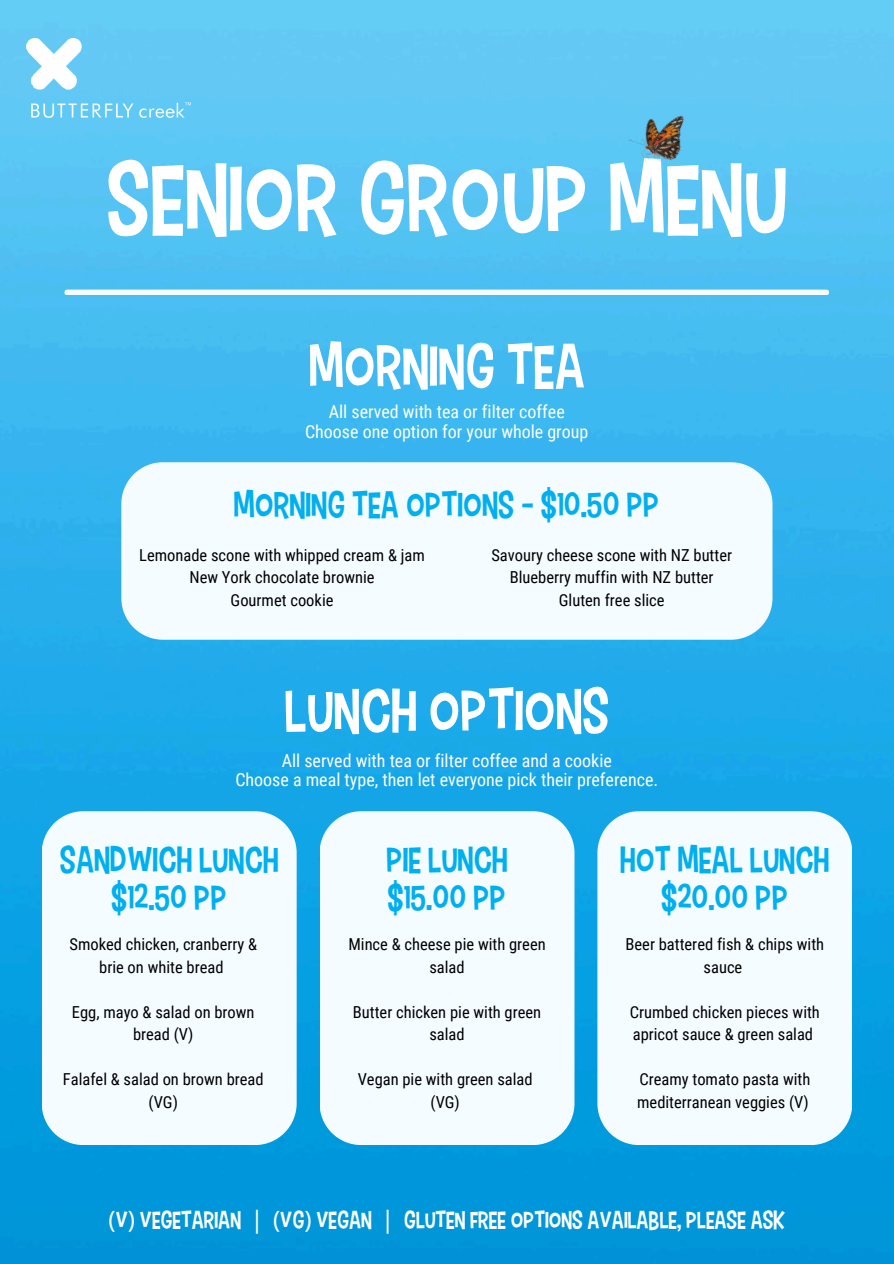
<style>
.page{position:relative;width:894px;height:1264px;background:#fff}
.page>*{position:absolute;margin:0;border:0;box-sizing:border-box;transform-origin:0 0}
.t1{font:97.5px "Carton Six";color:#fff}
.t2{font:60px "Carton Six";color:#fff}
.t3{font:36px/38.2px "Carton Six";color:#00afef;text-align:center}
.t4{font:24px "Carton Six";color:#fff}
.t5{font:18px "Roboto Condensed";color:#fff}
.t6{font:16.5px/22.5px "Roboto Condensed";color:#000;text-align:center}
.s1{font-family:"Noto Sans"}
</style>
<div class="page">
<img style="left:0;top:0;width:893px;height:1263px">
<img style="left:26px;top:39px;width:164px;height:78px">
<img style="left:620px;top:97px;width:80px;height:83px">
<div style="left:42px;top:811px;width:254px;height:333px;background:#f5fcff"></div>
<div style="left:597px;top:811px;width:255px;height:333px;background:#f5fcff"></div>
<div style="left:319px;top:811px;width:255px;height:333px;background:#f5fcff"></div>
<div style="left:121px;top:462px;width:651px;height:177px;background:#f5fcff"></div>
<svg style="left:64px;top:289px;width:765px;height:6px"></svg>
<p class="t1" style="left:106px;top:142px;width:682px">SENIOR GROUP MENU</p>
<p class="t2" style="left:309px;top:331px;width:277px">MORNING TEA</p>
<p class="t5" style="left:329px;top:401px;width:237px">All served with tea or filter coffee</p>
<p class="t5" style="left:305px;top:421px;width:285px">Choose one option for your whole group</p>
<p class="t3" style="left:233px;top:485px;width:427px">MORNING TEA OPTIONS - $10.50 PP</p>
<p class="t6" style="left:139px;top:544px;width:287px">Lemonade scone with whipped cream &amp; jam</p>
<p class="t6" style="left:189px;top:566px;width:186px">New York chocolate brownie</p>
<h3 class="t6" style="left:230px;top:589px;width:104px">Gourmet cookie</h3>
<h3 class="t6" style="left:491px;top:544px;width:242px">Savoury cheese scone with NZ butter</h3>
<p class="t6" style="left:509px;top:566px;width:205px">Blueberry muffin with NZ butter</p>
<p class="t6" style="left:558px;top:589px;width:107px">Gluten free slice</p>
<p class="t2" style="left:284px;top:675px;width:326px">LUNCH OPTIONS</p>
<p class="t5" style="left:281px;top:750px;width:331px">All served with tea or filter coffee and a cookie</p>
<h3 class="t5" style="left:235px;top:769px;width:424px">Choose a meal type, then let everyone pick their preference.</h3>
<p class="t3" style="left:60px;top:839px;width:220px">SANDWICH LUNCH $12.50 PP</p>
<h1 class="t6" style="left:69px;top:933px;width:189px">Smoked chicken, cranberry &amp; brie on white bread</h1>
<h2 class="t6" style="left:72px;top:1000px;width:184px">Egg, mayo &amp; salad on brown bread (V)</h2>
<p class="t6" style="left:63px;top:1068px;width:202px">Falafel &amp; salad on brown bread (VG)</p>
<p class="t3" style="left:386px;top:839px;width:123px;text-align:left">PIE LUNCH $15.00 PP</p>
<h2 class="t3" style="left:620px;top:839px;width:210px">HOT MEAL LUNCH $20.00 PP</h2>
<p class="t6" style="left:348px;top:933px;width:199px">Mince &amp; cheese pie with green salad</p>
<h3 class="t6" style="left:353px;top:1000px;width:190px">Butter chicken pie with green salad</h3>
<p class="t6" style="left:357px;top:1068px;width:176px">Vegan pie with green salad</p>
<p class="t6" style="left:430px;top:1090px;width:31px">(VG)</p>
<p class="t6" style="left:625px;top:933px;width:200px">Beer battered fish &amp; chips with sauce</p>
<p class="t6" style="left:629px;top:1000px;width:191px;text-align:left">Crumbed chicken pieces with apricot sauce &amp; green salad</p>
<p class="t6" style="left:637px;top:1068px;width:175px;text-align:left">Creamy tomato pasta with mediterranean veggies (V)</p>
<p class="t4" style="left:109px;top:1205px;width:678px"><span class="s1">(</span>V<span class="s1">)</span> VEGETARIAN <span class="s1">| (</span>VG<span class="s1">)</span> VEGAN <span class="s1">|</span> GLUTEN FREE OPTIONS AVAILABLE, PLEASE ASK</p>
</div>
